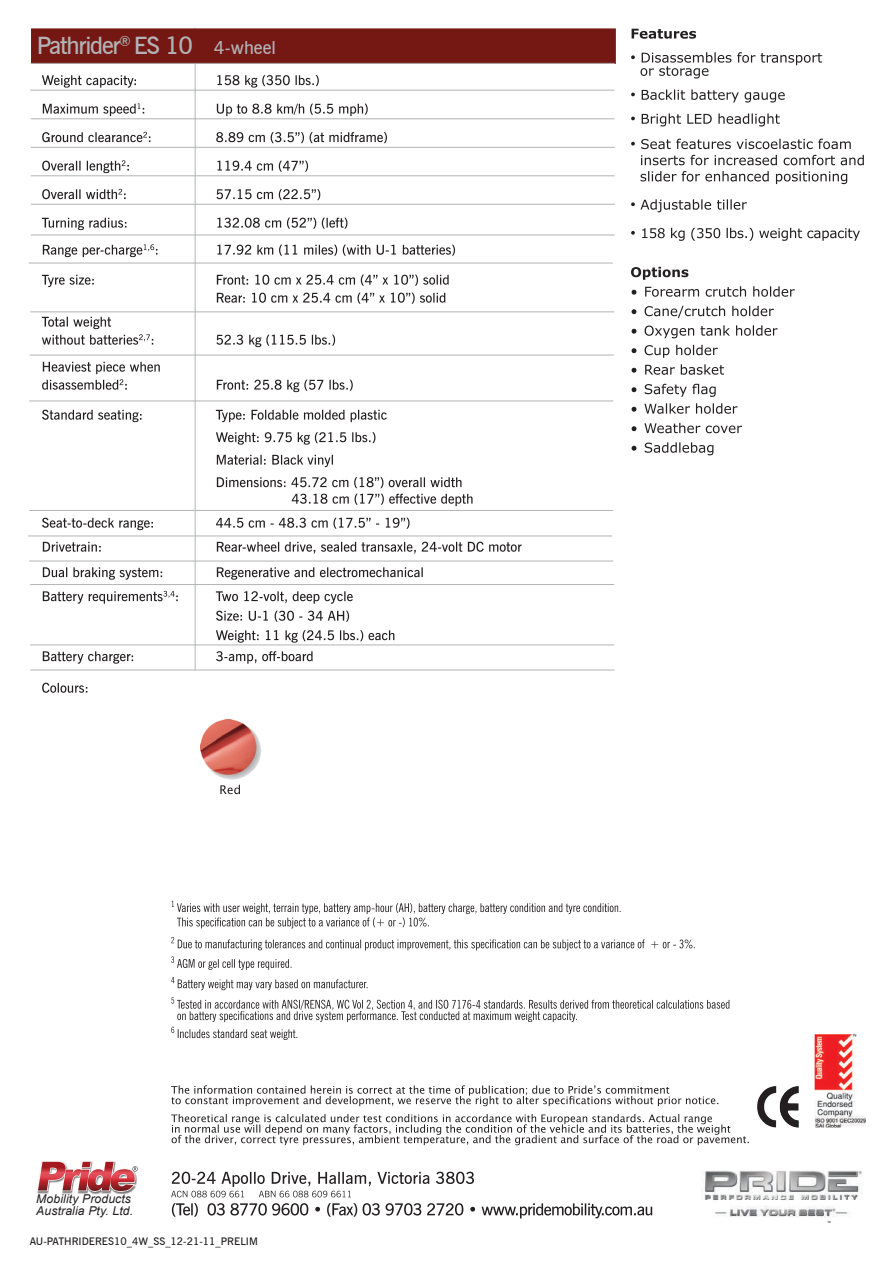
<style>
.page{position:relative;width:893px;height:1263px;background:#fff}
.page>*{position:absolute;margin:0;border:0;box-sizing:border-box;transform-origin:0 0}
.t1{font:600 24px "News Gothic BT";letter-spacing:-.05em;color:#b2b3b7}
.t2{font:italic 12.15px/11.7px "Arial";letter-spacing:.01em;color:#231f20}
.t3{font:600 10.5px "News Gothic BT";color:#231f20}
.t4{font:4.5px "Arial";color:#231f20}
.s1{font-size:18px}
</style>
<div class="page">
<svg style="left:42px;top:683px;width:45px;height:10px"></svg>
<svg style="left:43px;top:651px;width:270px;height:13px"></svg>
<svg style="left:216px;top:630px;width:178px;height:13px"></svg>
<svg style="left:216px;top:611px;width:133px;height:11px"></svg>
<svg style="left:43px;top:591px;width:310px;height:13px"></svg>
<svg style="left:43px;top:567px;width:380px;height:13px"></svg>
<svg style="left:43px;top:542px;width:479px;height:12px"></svg>
<svg style="left:42px;top:518px;width:368px;height:12px"></svg>
<svg style="left:292px;top:494px;width:181px;height:12px"></svg>
<svg style="left:217px;top:477px;width:244px;height:11px"></svg>
<svg style="left:217px;top:455px;width:116px;height:12px"></svg>
<svg style="left:216px;top:432px;width:159px;height:13px"></svg>
<svg style="left:42px;top:410px;width:345px;height:12px"></svg>
<svg style="left:42px;top:362px;width:311px;height:30px"></svg>
<svg style="left:42px;top:317px;width:293px;height:30px"></svg>
<svg style="left:217px;top:293px;width:228px;height:11px"></svg>
<svg style="left:42px;top:275px;width:407px;height:12px"></svg>
<svg style="left:43px;top:244px;width:412px;height:13px"></svg>
<svg style="left:42px;top:218px;width:305px;height:12px"></svg>
<svg style="left:42px;top:189px;width:278px;height:11px"></svg>
<svg style="left:42px;top:160px;width:266px;height:13px"></svg>
<svg style="left:42px;top:132px;width:345px;height:11px"></svg>
<svg style="left:43px;top:103px;width:325px;height:13px"></svg>
<svg style="left:42px;top:75px;width:277px;height:13px"></svg>
<hr style="left:195px;top:28px;width:1px;height:642px;background:#b2b3b7">
<svg style="left:632px;top:442px;width:81px;height:13px"></svg>
<svg style="left:632px;top:423px;width:110px;height:10px"></svg>
<svg style="left:632px;top:403px;width:105px;height:11px"></svg>
<svg style="left:632px;top:384px;width:84px;height:13px"></svg>
<svg style="left:632px;top:364px;width:92px;height:11px"></svg>
<svg style="left:632px;top:345px;width:86px;height:13px"></svg>
<svg style="left:632px;top:325px;width:145px;height:13px"></svg>
<svg style="left:632px;top:306px;width:142px;height:12px"></svg>
<svg style="left:632px;top:286px;width:163px;height:11px"></svg>
<svg style="left:631px;top:267px;width:57px;height:13px"></svg>
<svg style="left:631px;top:228px;width:229px;height:13px"></svg>
<svg style="left:631px;top:199px;width:116px;height:13px"></svg>
<svg style="left:640px;top:171px;width:207px;height:13px"></svg>
<svg style="left:641px;top:155px;width:223px;height:10px"></svg>
<svg style="left:631px;top:139px;width:220px;height:10px"></svg>
<svg style="left:631px;top:113px;width:149px;height:14px"></svg>
<svg style="left:631px;top:89px;width:154px;height:14px"></svg>
<svg style="left:631px;top:52px;width:191px;height:27px"></svg>
<svg style="left:632px;top:29px;width:64px;height:10px"></svg>
<div style="left:31px;top:28px;width:585px;height:36px;background:#751813;border:2px solid #751813"></div>
<hr style="left:31px;top:63px;width:584px;height:1px;background:#b2b3b7">
<hr style="left:30px;top:90px;width:584px;height:1px;background:#b2b3b7">
<hr style="left:31px;top:118px;width:584px;height:1px;background:#b2b3b7">
<hr style="left:31px;top:147px;width:584px;height:1px;background:#b2b3b7">
<hr style="left:31px;top:175px;width:584px;height:1px;background:#b2b3b7">
<hr style="left:31px;top:204px;width:584px;height:1px;background:#b2b3b7">
<hr style="left:31px;top:235px;width:584px;height:1px;background:#b2b3b7">
<hr style="left:29px;top:263px;width:584px;height:1px;background:#b2b3b7">
<hr style="left:30px;top:311px;width:584px;height:1px;background:#b2b3b7">
<hr style="left:30px;top:355px;width:584px;height:1px;background:#b2b3b7">
<hr style="left:29px;top:510px;width:584px;height:1px;background:#b2b3b7">
<svg style="left:171px;top:997px;width:558px;height:43px"></svg>
<svg style="left:171px;top:977px;width:196px;height:13px"></svg>
<svg style="left:171px;top:956px;width:121px;height:14px"></svg>
<svg style="left:171px;top:937px;width:524px;height:13px"></svg>
<svg style="left:172px;top:901px;width:449px;height:27px"></svg>
<hr style="left:28px;top:536px;width:584px;height:1px;background:#b2b3b7">
<hr style="left:29px;top:401px;width:584px;height:1px;background:#b2b3b7">
<hr style="left:30px;top:644px;width:584px;height:1px;background:#b2b3b7">
<hr style="left:30px;top:584px;width:584px;height:1px;background:#b2b3b7">
<hr style="left:29px;top:561px;width:584px;height:1px;background:#b2b3b7">
<hr style="left:30px;top:670px;width:584px;height:1px;background:#b2b3b7">
<img style="left:201px;top:719px;width:60px;height:60px">
<svg style="left:220px;top:785px;width:20px;height:9px"></svg>
<svg style="left:171px;top:1114px;width:578px;height:31px"></svg>
<svg style="left:171px;top:1085px;width:547px;height:21px"></svg>
<img style="left:757px;top:1086px;width:42px;height:42px">
<img style="left:37px;top:1192px;width:94px;height:2px">
<svg style="left:37px;top:1161px;width:101px;height:31px"></svg>
<img style="left:815px;top:1034px;width:51px;height:93px">
<img style="left:702px;top:1170px;width:161px;height:48px">
<svg style="left:172px;top:1203px;width:480px;height:15px"></svg>
<svg style="left:171px;top:1172px;width:303px;height:25px"></svg>
<h1 class="t1" style="left:37px;top:31px;width:241px">Pathrider<sup>®</sup> ES 10 <span class="s1">4-wheel</span></h1>
<p class="t2" style="left:36px;top:1193px;width:98px">Mobility Products<br>Australia Pty. Ltd.</p>
<p class="t3" style="left:30px;top:1234px;width:230px">AU-PATHRIDERES10_4W_SS_12-21-11_PRELIM</p>
<p class="t4" style="left:828px;top:1218px;width:5px">®</p>
</div>
